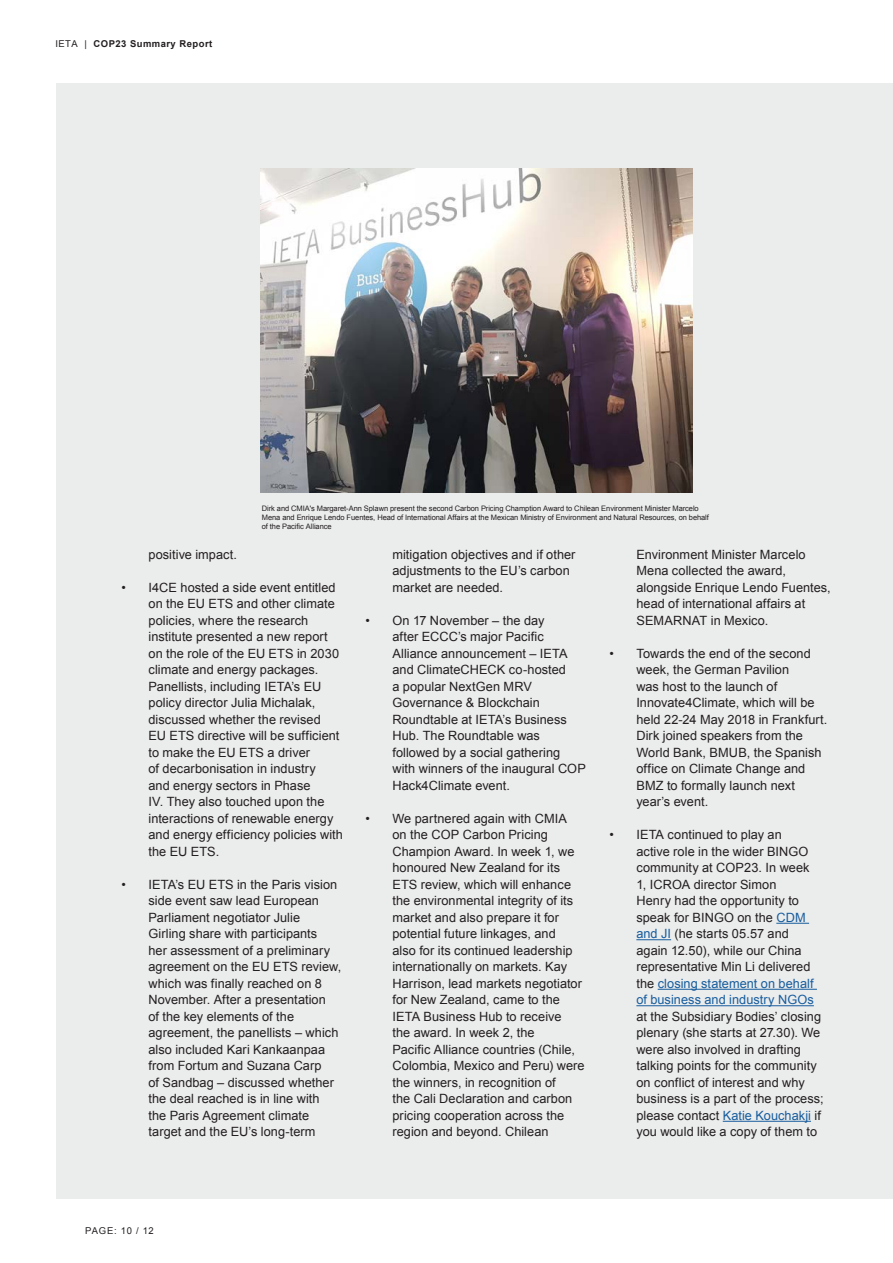
<style>
.page{position:relative;width:893px;height:1263px;background:#fff}
.page>*{position:absolute;margin:0;border:0;box-sizing:border-box;transform-origin:0 0}
.t1{font:12.75px/16.5px "Arial";letter-spacing:.005em;color:#231f20}
.t2{font:700 9.45px "Arial";letter-spacing:.05em;color:#231f20}
.t3{font:9.45px "Arial";letter-spacing:.065em;color:#231f20}
.t4{font:7.5px/9px "Arial";letter-spacing:-.01em;color:#221e1f}
.s1{font-weight:400}
.s2{font-style:inherit}
.s3{color:#175d9e}
</style>
<div class="page">
<div style="left:0;top:0;width:893px;height:1199px;background:#ebecec"></div>
<div style="left:0;top:0;width:55px;height:1263px;background:#fff"></div>
<div style="left:0;top:0;width:893px;height:83px;background:#fff"></div>
<hr style="left:776px;top:923px;width:33px;height:1px;background:#175d9e">
<hr style="left:636px;top:939px;width:35px;height:1px;background:#175d9e">
<hr style="left:658px;top:989px;width:159px;height:1px;background:#175d9e">
<hr style="left:636px;top:1005px;width:178px;height:1px;background:#175d9e">
<hr style="left:723px;top:1121px;width:88px;height:1px;background:#175d9e">
<img style="left:260px;top:169px;width:432px;height:324px">
<p class="t2" style="left:55px;top:37px;width:158px"><span class="s1">IETA |</span> COP<span class="s2">2</span>3 Summary Report</p>
<p class="t4" style="left:262px;top:504px;width:449px">Dirk and CMIA's Margaret-Ann Splawn present the second Carbon Pricing Chamption Award to Chilean Environment Minister Marcelo<br>Mena and Enrique Lendo Fuentes, Head of International Affairs at the Mexican Ministry of Environment and Natural Resources, on behalf of the Pacific Alliance</p>
<p class="t1" style="left:148px;top:546px;width:90px">positive impact.</p>
<p class="t1" style="left:148px;top:579px;width:196px;text-indent:-27px">• I4CE hosted a side event entitled on the EU ETS and other climate policies, where the research institute presented a new report on the role of the EU ETS in 2030 climate and energy packages.<br>Panellists, including IETA’s EU policy director Julia Michalak, discussed whether the revised<br>EU ETS directive will be sufficient to make the EU ETS a driver<br>of decarbonisation in industry<br>and energy sectors in Phase<br>IV. They also touched upon the interactions of renewable energy and energy efficiency policies with the EU ETS.</p>
<p class="t1" style="left:148px;top:876px;width:194px;text-indent:-27px">• IETA’s EU ETS in the Paris vision side event saw lead European<br>Parliament negotiator Julie<br>Girling share with participants<br>her assessment of a preliminary agreement on the EU ETS review, which was finally reached on 8<br>November. After a presentation<br>of the key elements of the agreement, the panellists – which also included Kari Kankaanpaa from Fortum and Suzana Carp<br>of Sandbag – discussed whether the deal reached is in line with<br>the Paris Agreement climate target and the EU’s long-term</p>
<p class="t1" style="left:392px;top:546px;width:185px">mitigation objectives and if other adjustments to the EU’s carbon market are needed.</p>
<p class="t1" style="left:392px;top:612px;width:195px;text-indent:-27px">• On 17 November – the day<br>after ECCC’s major Pacific<br>Alliance announcement – IETA and ClimateCHECK co-hosted<br>a popular NextGen MRV<br>Governance &amp; Blockchain<br>Roundtable at IETA’s Business<br>Hub. The Roundtable was followed by a social gathering with winners of the inaugural COP<br>Hack4Climate event.</p>
<p class="t1" style="left:392px;top:810px;width:194px;text-indent:-27px">• We partnered again with CMIA<br>on the COP Carbon Pricing<br>Champion Award. In week 1, we honoured New Zealand for its<br>ETS review, which will enhance the environmental integrity of its market and also prepare it for potential future linkages, and<br>also for its continued leadership internationally on markets. Kay<br>Harrison, lead markets negotiator for New Zealand, came to the<br>IETA Business Hub to receive<br>the award. In week 2, the<br>Pacific Alliance countries (Chile,<br>Colombia, Mexico and Peru) were the winners, in recognition of<br>the Cali Declaration and carbon pricing cooperation across the region and beyond. Chilean</p>
<p class="t1" style="left:636px;top:546px;width:196px">Environment Minister Marcelo<br>Mena collected the award, alongside Enrique Lendo Fuentes, head of international affairs at<br>SEMARNAT in Mexico.</p>
<p class="t1" style="left:636px;top:645px;width:193px;text-indent:-27px">• Towards the end of the second week, the German Pavilion<br>was host to the launch of<br>Innovate4Climate, which will be held 22-24 May 2018 in Frankfurt.<br>Dirk joined speakers from the<br>World Bank, BMUB, the Spanish office on Climate Change and<br>BMZ to formally launch next year’s event.</p>
<p class="t1" style="left:636px;top:827px;width:189px;text-indent:-27px">• IETA continued to play an<br>active role in the wider BINGO community at COP23. In week<br>1, ICROA director Simon<br>Henry had the opportunity to speak for BINGO on the <span class="s3">CDM and JI</span> (he starts 05.57 and<br>again 12.50), while our China representative Min Li delivered the <span class="s3">closing statement on behalf of business and industry NGOs </span>at the Subsidiary Bodies’ closing plenary (she starts at 27.30). We were also involved in drafting talking points for the community on conflict of interest and why business is a part of the process; please contact <span class="s3">Katie Kouchakji</span> if you would like a copy of them to</p>
<p class="t3" style="left:85px;top:1225px;width:70px">PAGE: 10 / 12</p>
</div>
